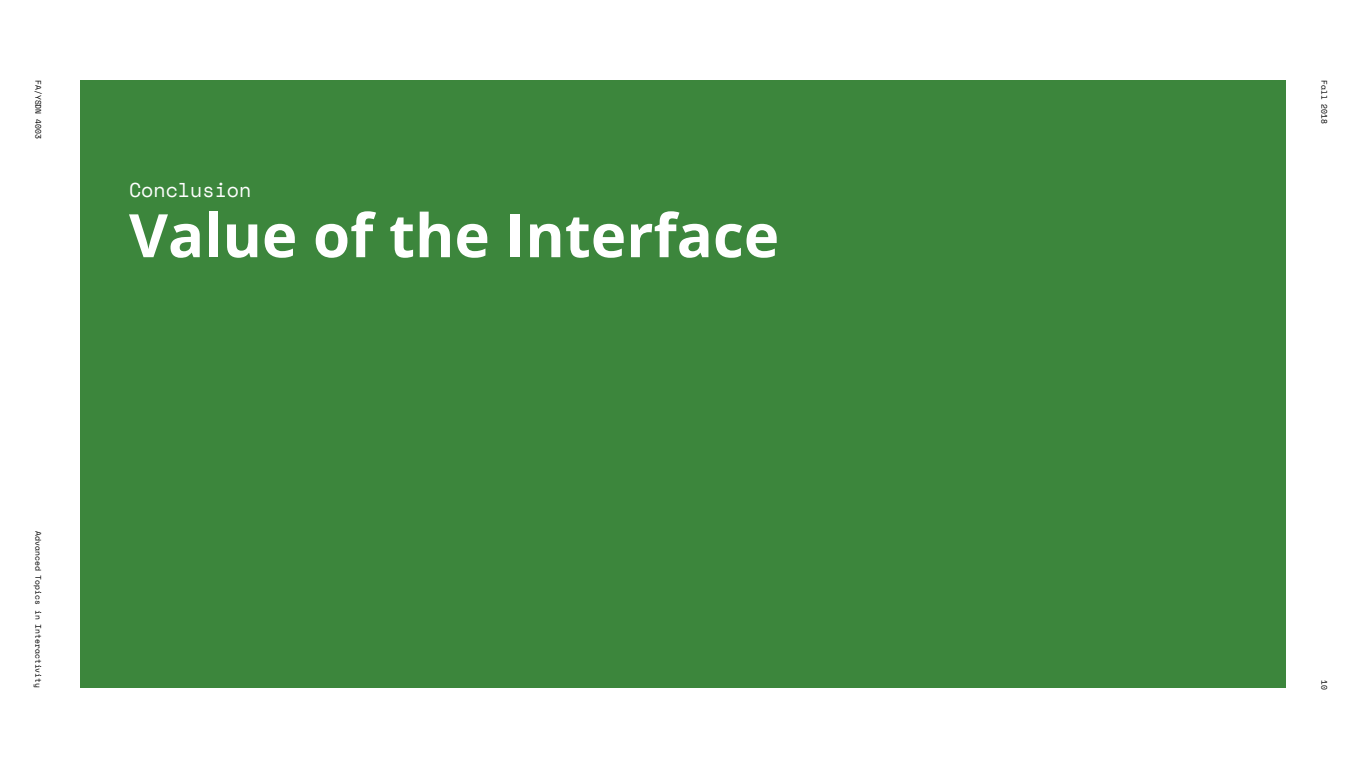
<style>
.page{position:relative;width:1366px;height:768px;background:#fff}
.page>*{position:absolute;margin:0;border:0;box-sizing:border-box;transform-origin:0 0}
.t1{font:700 60px "Open Sans";color:#fff}
.t2{font:20px "Space Mono";color:#fff}
.t3{font:8px "Space Mono";color:#000}
</style>
<div class="page">
<div style="left:80px;top:80px;width:1206px;height:608px;background:#3c863c"></div>
<p class="t3" style="left:44px;top:80px;width:60px;rotate:90deg">FA/YSDN 4003</p>
<p class="t2" style="left:129px;top:175px;width:124px">Conclusion</p>
<p class="t1" style="left:129px;top:193px;width:652px">Value of the Interface</p>
<p class="t3" style="left:44px;top:531px;width:158px;rotate:90deg">Advanced Topics in Interactivity</p>
<p class="t3" style="left:1330px;top:80px;width:46px;rotate:90deg">Fall 2018</p>
<p class="t3" style="left:1330px;top:680px;width:11px;rotate:90deg">10</p>
</div>
